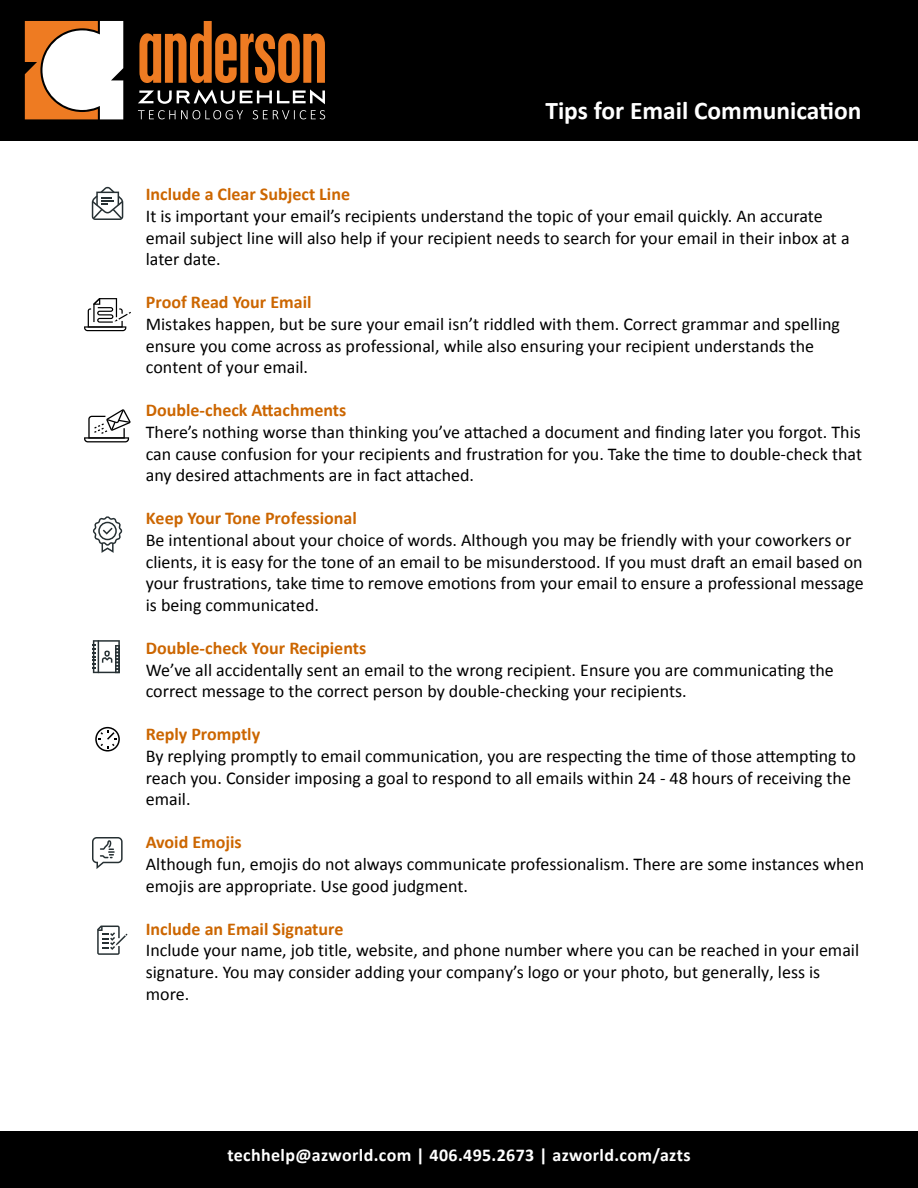
<style>
.page{position:relative;width:918px;height:1188px;background:#fff}
.page>*{position:absolute;margin:0;border:0;box-sizing:border-box;transform-origin:0 0}
.t1{font:700 25.5px "Calibri";color:#fff}
.t2{font:18px/21.6px "Calibri";color:#000}
.t3{font:700 18px "Calibri";color:#c60}
.t4{font:700 18px "Calibri";letter-spacing:.02em;color:#fff}
</style>
<div class="page">
<div style="left:0;top:0;width:918px;height:140px;background:#000"></div>
<svg style="left:138px;top:89px;width:187px;height:15px"></svg>
<svg style="left:25px;top:21px;width:98px;height:98px"></svg>
<svg style="left:139px;top:21px;width:186px;height:62px"></svg>
<svg style="left:138px;top:110px;width:105px;height:9px"></svg>
<svg style="left:253px;top:110px;width:72px;height:9px"></svg>
<div style="left:0;top:1132px;width:918px;height:56px;background:#000"></div>
<svg style="left:92px;top:186px;width:31px;height:34px"></svg>
<svg style="left:84px;top:298px;width:47px;height:33px"></svg>
<svg style="left:95px;top:727px;width:25px;height:25px"></svg>
<svg style="left:84px;top:409px;width:47px;height:33px"></svg>
<svg style="left:92px;top:837px;width:31px;height:32px"></svg>
<svg style="left:92px;top:640px;width:28px;height:33px"></svg>
<svg style="left:97px;top:926px;width:31px;height:29px"></svg>
<svg style="left:93px;top:516px;width:29px;height:37px"></svg>
<h1 class="t1" style="left:545px;top:93px;width:318px">Tips for Email Communication</h1>
<p class="t3" style="left:146px;top:182px;width:206px">Include a Clear Subject Line</p>
<p class="t2" style="left:146px;top:205px;width:705px">It is important your email’s recipients understand the topic of your email quickly. An accurate email subject line will also help if your recipient needs to search for your email in their inbox at a later date.</p>
<p class="t3" style="left:146px;top:290px;width:167px">Proof Read Your Email</p>
<p class="t2" style="left:146px;top:313px;width:696px">Mistakes happen, but be sure your email isn’t riddled with them. Correct grammar and spelling ensure you come across as professional, while also ensuring your recipient understands the content of your email.</p>
<p class="t3" style="left:146px;top:398px;width:202px">Double-check Attachments</p>
<p class="t2" style="left:146px;top:421px;width:718px;text-align:justify">There’s nothing worse than thinking you’ve attached a document and finding later you forgot. This can cause confusion for your recipients and frustration for you. Take the time to double-check that any desired attachments are in fact attached.</p>
<p class="t3" style="left:146px;top:506px;width:213px">Keep Your Tone Professional</p>
<p class="t2" style="left:146px;top:529px;width:720px">Be intentional about your choice of words. Although you may be friendly with your coworkers or clients, it is easy for the tone of an email to be misunderstood. If you must draft an email based on your frustrations, take time to remove emotions from your email to ensure a professional message is being communicated.</p>
<p class="t3" style="left:146px;top:635px;width:222px">Double-check Your Recipients</p>
<p class="t2" style="left:146px;top:658px;width:690px">We’ve all accidentally sent an email to the wrong recipient. Ensure you are communicating the correct message to the correct person by double-checking your recipients.</p>
<p class="t3" style="left:146px;top:722px;width:116px">Reply Promptly</p>
<p class="t2" style="left:146px;top:745px;width:712px">By replying promptly to email communication, you are respecting the time of those attempting to reach you. Consider imposing a goal to respond to all emails within 24 - 48 hours of receiving the email.</p>
<p class="t3" style="left:146px;top:830px;width:97px">Avoid Emojis</p>
<p class="t2" style="left:146px;top:853px;width:720px">Although fun, emojis do not always communicate professionalism. There are some instances when emojis are appropriate. Use good judgment.</p>
<p class="t3" style="left:146px;top:916px;width:199px">Include an Email Signature</p>
<p class="t2" style="left:146px;top:939px;width:715px">Include your name, job title, website, and phone number where you can be reached in your email signature. You may consider adding your company’s logo or your photo, but generally, less is more.</p>
<p class="t4" style="left:227px;top:1142px;width:465px">techhelp@azworld.com | 406.495.2673 | azworld.com/azts</p>
</div>
